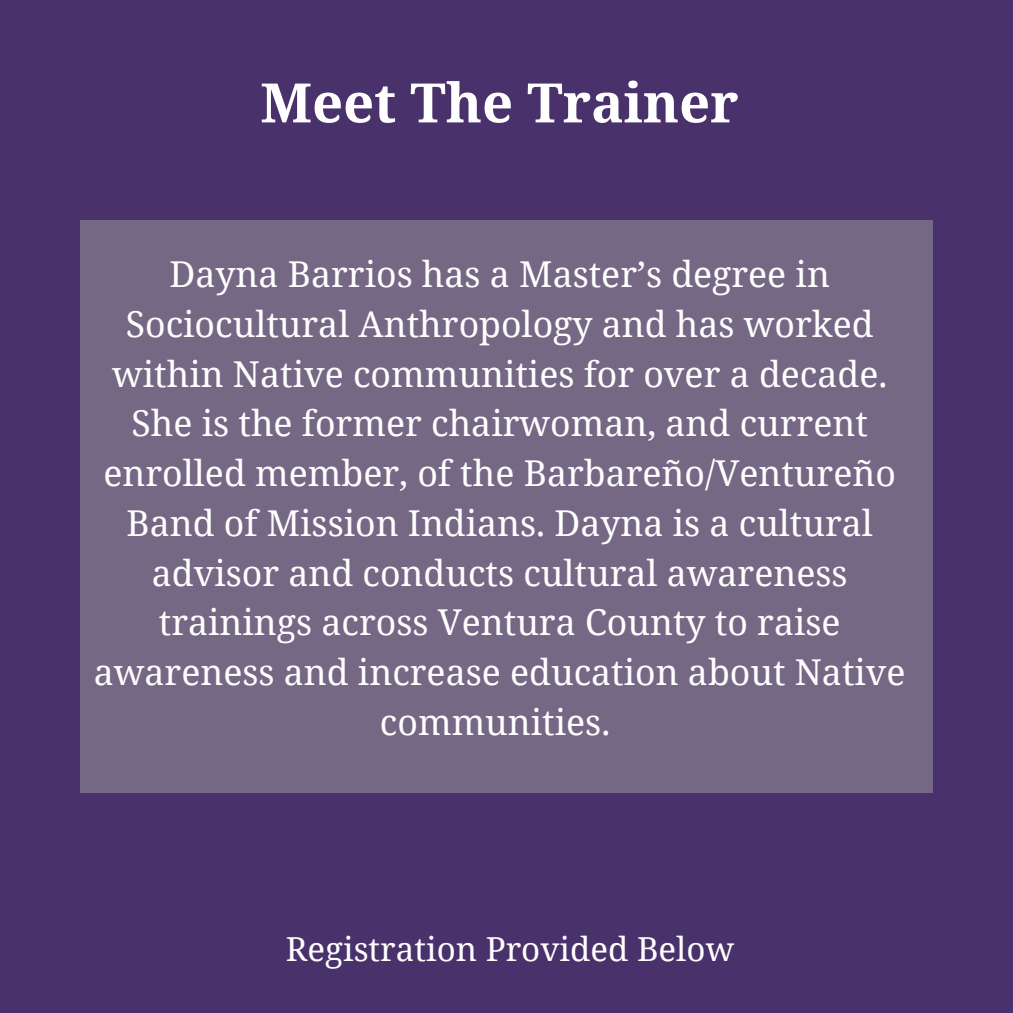
<style>
.page{position:relative;width:1013px;height:1013px;background:#fff}
.page>*{position:absolute;margin:0;border:0;box-sizing:border-box;transform-origin:0 0}
.t1{font:700 54.38px "Noto Serif";color:#fff}
.t2{font:35.62px/49.8px "Noto Serif";color:#fff;text-align:center}
.t3{font:33.12px "Noto Serif";color:#fff}
</style>
<div class="page">
<div style="left:0;top:0;width:1012px;height:1012px;background:#49326b"></div>
<div style="left:80px;top:220px;width:852px;height:573px;background:#746885"></div>
<p class="t1" style="left:260px;top:64px;width:479px">Meet The Trainer</p>
<h1 class="t2" style="left:94px;top:248px;width:813px">Dayna Barrios has a Master’s degree in Sociocultural Anthropology and has worked within Native communities for over a decade.<br>She is the former chairwoman, and current enrolled member, of the Barbareño/Ventureño Band of Mission Indians. Dayna is a cultural advisor and conducts cultural awareness trainings across Ventura County to raise awareness and increase education about Native communities.</h1>
<p class="t3" style="left:286px;top:925px;width:450px">Registration Provided Below</p>
</div>
